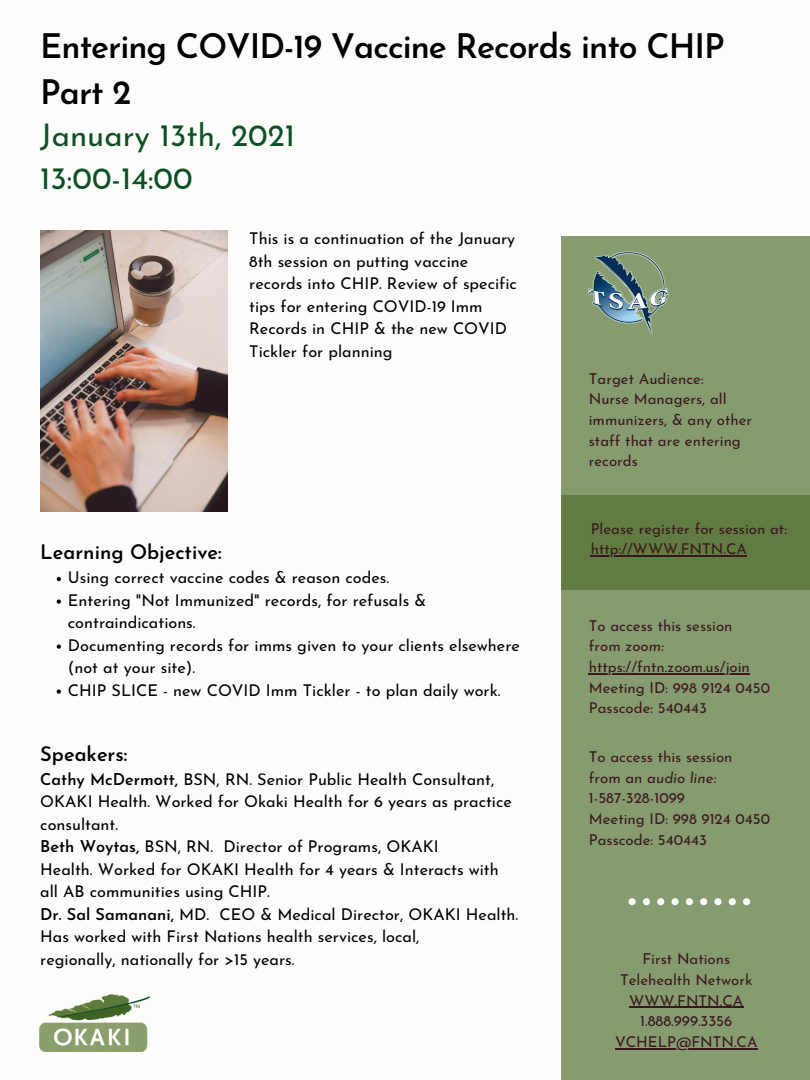
<style>
.page{position:relative;width:810px;height:1080px;background:#fff}
.page>*{position:absolute;margin:0;border:0;box-sizing:border-box;transform-origin:0 0}
.t1{font:600 33.75px "Josefin Sans";letter-spacing:-.03em;color:#000}
.t2{font:31.25px "Josefin Sans";color:#0d5024}
.t3{font:600 20px "Josefin Sans";color:#000}
.t4{font:16.25px/22.5px "Josefin Sans";color:#000}
.t5{font:15px/20.6px "Josefin Sans";color:#3b181d}
.t6{font:italic 15px "Josefin Sans";color:#3b181d}
.s1{font-weight:600}
.s2{font-style:normal}
</style>
<div class="page">
<div style="left:561px;top:236px;width:249px;height:844px;background:#869c70"></div>
<img style="left:589px;top:252px;width:80px;height:83px">
<svg style="left:629px;top:898px;width:122px;height:7px"></svg>
<div style="left:561px;top:495px;width:249px;height:95px;background:#607c43"></div>
<img style="left:40px;top:994px;width:110px;height:58px">
<img style="left:40px;top:231px;width:187px;height:281px">
<svg style="left:57px;top:577px;width:4px;height:4px"></svg>
<svg style="left:57px;top:600px;width:4px;height:4px"></svg>
<svg style="left:57px;top:645px;width:4px;height:4px"></svg>
<svg style="left:57px;top:690px;width:4px;height:4px"></svg>
<hr style="left:589px;top:673px;width:161px;height:1px;background:#3b181d">
<hr style="left:629px;top:1007px;width:114px;height:1px;background:#3b181d">
<hr style="left:615px;top:1048px;width:143px;height:1px;background:#3b181d">
<hr style="left:591px;top:555px;width:156px;height:2px;background:#3b181d">
<p class="t1" style="left:40px;top:32px;width:686px">Entering COVID-19 Vaccine Records into CHIP</p>
<p class="t1" style="left:40px;top:79px;width:93px">Part 2</p>
<p class="t2" style="left:40px;top:122px;width:256px">January 13th, 2021</p>
<p class="t2" style="left:40px;top:166px;width:154px">13:00-14:00</p>
<p class="t4" style="left:249px;top:229px;width:269px">This is a continuation of the January<br>8th session on putting vaccine records into CHIP. Review of specific tips for entering COVID-19 Imm<br>Records in CHIP &amp; the new COVID<br>Tickler for planning</p>
<p class="t3" style="left:40px;top:544px;width:183px">Learning Objective:</p>
<p class="t4" style="left:68px;top:568px;width:323px">Using correct vaccine codes &amp; reason codes.</p>
<p class="t4" style="left:68px;top:590px;width:360px">Entering "Not Immunized" records, for refusals &amp; contraindications.</p>
<p class="t4" style="left:68px;top:635px;width:454px">Documenting records for imms given to your clients elsewhere (not at your site).</p>
<p class="t4" style="left:68px;top:680px;width:434px">CHIP SLICE - new COVID Imm Tickler - to plan daily work.</p>
<p class="t3" style="left:40px;top:746px;width:89px">Speakers:</p>
<p class="t4" style="left:40px;top:769px;width:456px"><span class="s1">Cathy McDermott,</span> BSN, RN. Senior Public Health Consultant,</p>
<p class="t4" style="left:40px;top:792px;width:473px">OKAKI Health. Worked for Okaki Health for 6 years as practice consultant.</p>
<p class="t4" style="left:40px;top:837px;width:400px"><span class="s1">Beth Woytas,</span> BSN, RN. Director of Programs, OKAKI</p>
<p class="t4" style="left:40px;top:859px;width:460px">Health. Worked for OKAKI Health for 4 years &amp; Interacts with all AB communities using CHIP.</p>
<p class="t4" style="left:40px;top:904px;width:480px"><span class="s1">Dr. Sal Samanani,</span> MD. CEO &amp; Medical Director, OKAKI Health.<br>Has worked with First Nations health services, local,</p>
<p class="t4" style="left:40px;top:949px;width:256px">regionally, nationally for &gt;15 years.</p>
<p class="t5" style="left:589px;top:370px;width:116px">Target Audience:</p>
<p class="t5" style="left:589px;top:390px;width:139px">Nurse Managers, all</p>
<p class="t5" style="left:589px;top:411px;width:165px">immunizers, &amp; any other staff that are entering records</p>
<p class="t5" style="left:591px;top:520px;width:198px">Please register for session at:</p>
<p class="t5" style="left:591px;top:540px;width:158px">http://WWW.FNTN.CA</p>
<p class="t5" style="left:589px;top:617px;width:145px">To access this session</p>
<p class="t6" style="left:589px;top:640px;width:77px"><span class="s2">from</span> zoom:</p>
<p class="t5" style="left:589px;top:658px;width:183px">https://fntn.zoom.us/join<br>Meeting ID: 998 9124 0450</p>
<p class="t5" style="left:589px;top:699px;width:120px">Passcode: 540443</p>
<p class="t5" style="left:589px;top:748px;width:145px">To access this session</p>
<p class="t6" style="left:589px;top:772px;width:129px"><span class="s2">from an</span> audio line:</p>
<p class="t5" style="left:589px;top:789px;width:98px">1-587-328-1099</p>
<p class="t5" style="left:589px;top:810px;width:183px">Meeting ID: 998 9124 0450</p>
<p class="t5" style="left:589px;top:831px;width:120px">Passcode: 540443</p>
<p class="t5" style="left:642px;top:950px;width:89px">First Nations</p>
<p class="t5" style="left:620px;top:971px;width:134px">Telehealth Network</p>
<p class="t5" style="left:629px;top:992px;width:116px">WWW.FNTN.CA</p>
<p class="t5" style="left:640px;top:1012px;width:94px">1.888.999.3356</p>
<p class="t5" style="left:615px;top:1033px;width:144px">VCHELP@FNTN.CA</p>
</div>
